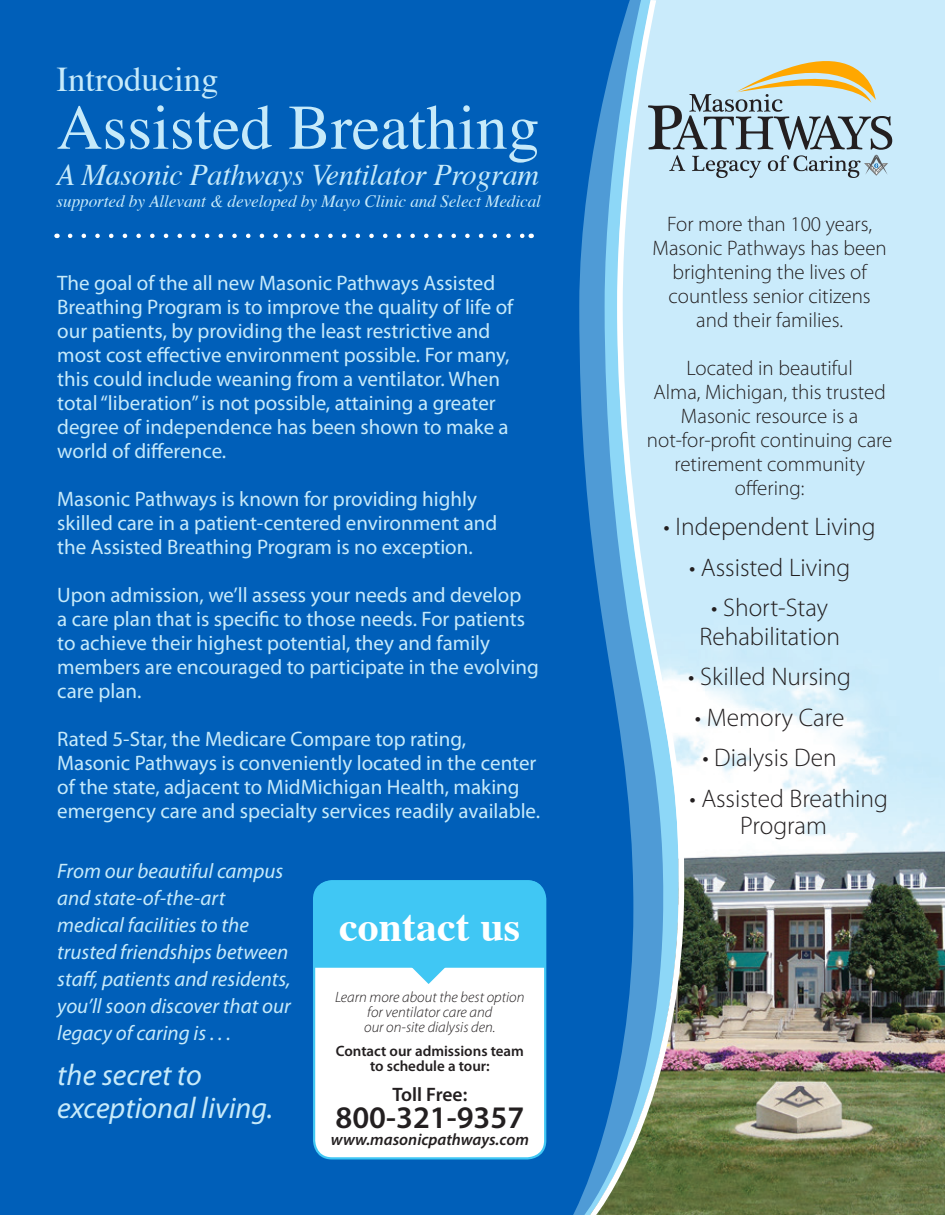
<style>
.page{position:relative;width:945px;height:1215px;background:#fff}
.page>*{position:absolute;margin:0;border:0;box-sizing:border-box;transform-origin:0 0}
.t1{font:63.75px "Times";color:#c6eafa}
.t2{font:700 42px "Times";color:#fff}
.t3{font:34.8px "Times";color:#c6eafa}
.t4{font:600 31.5px "Myriad Pro";color:#231f20}
.t5{font:italic 30px "Times";letter-spacing:-.01em;color:#c6eafa}
.t6{font:italic 30px "Myriad Pro";color:#c6eafa}
.t7{font:300 25.5px "Myriad Pro";color:#231f20}
.t8{font:21px/24px "Myriad Pro";color:#c6eafa}
.t9{font:300 21px/24px "Myriad Pro";color:#231f20;text-align:center}
.t10{font:italic 21px "Myriad Pro";color:#c6eafa}
.t11{font:600 19.5px "Myriad Pro";letter-spacing:-.005em;color:#231f20}
.t12{font:italic 17.25px "Times";letter-spacing:-.005em;color:#c6eafa}
.t13{font:italic 600 16.5px "Myriad Pro";color:#231f20}
.t14{font:italic 300 15px/15px "Myriad Pro";color:#231f20;text-align:center}
.t15{font:600 15px/15px "Myriad Pro";color:#231f20;text-align:center}
</style>
<div class="page">
<img style="left:684px;top:0;width:261px;height:1215px">
<div style="left:0;top:0;width:590px;height:1215px;background:#005fb9"></div>
<svg style="left:590px;top:0;width:94px;height:1215px;background:#78b1d6"></svg>
<svg style="left:648px;top:61px;width:244px;height:117px;background:#b3c7c9"></svg>
<svg style="left:70px;top:234px;width:454px;height:4px"></svg>
<div style="left:314px;top:881px;width:231px;height:277px;background:#fff;border-radius:18px"></div>
<div style="left:313px;top:880px;width:233px;height:280px;border:2px solid #40c7f4;border-radius:18px"></div>
<svg style="left:314px;top:880px;width:231px;height:104px;background:#5bcef5"></svg>
<p class="t3" style="left:57px;top:46px;width:164px">Introducing</p>
<p class="t1" style="left:57px;top:68px;width:484px">Assisted Breathing</p>
<p class="t5" style="left:57px;top:149px;width:484px">A Masonic Pathways Ventilator Program</p>
<p class="t12" style="left:57px;top:186px;width:486px">supported by Allevant &amp; developed by Mayo Clinic and Select Medical</p>
<p class="t8" style="left:57px;top:271px;width:458px">The goal of the all new Masonic Pathways Assisted Breathing Program is to improve the quality of life of our patients, by providing the least restrictive and most cost effective environment possible. For many, this could include weaning from a ventilator. When total “liberation” is not possible, attaining a greater degree of independence has been shown to make a world of difference.</p>
<p class="t8" style="left:57px;top:487px;width:442px">Masonic Pathways is known for providing highly skilled care in a patient-centered environment and the Assisted Breathing Program is no exception.</p>
<p class="t8" style="left:57px;top:583px;width:483px">Upon admission, we’ll assess your needs and develop<br>a care plan that is specific to those needs. For patients to achieve their highest potential, they and family members are encouraged to participate in the evolving care plan.</p>
<p class="t8" style="left:57px;top:727px;width:484px">Rated 5-Star, the Medicare Compare top rating, Masonic Pathways is conveniently located in the center of the state, adjacent to MidMichigan Health, making emergency care and specialty services readily available.</p>
<p class="t10" style="left:57px;top:858px;width:228px">From our beautiful campus</p>
<p class="t10" style="left:57px;top:885px;width:170px">and state-of-the-art</p>
<p class="t10" style="left:57px;top:912px;width:193px">medical facilities to the</p>
<p class="t10" style="left:57px;top:939px;width:233px">trusted friendships between</p>
<p class="t10" style="left:57px;top:966px;width:235px">staff, patients and residents,</p>
<p class="t10" style="left:57px;top:993px;width:235px">you’ll soon discover that our</p>
<p class="t10" style="left:57px;top:1020px;width:175px">legacy of caring is . . .</p>
<p class="t6" style="left:57px;top:1056px;width:146px">the secret to</p>
<p class="t6" style="left:57px;top:1089px;width:217px">exceptional living.</p>
<p class="t2" style="left:339px;top:887px;width:182px">contact us</p>
<p class="t14" style="left:335px;top:990px;width:191px">Learn more about the best option for ventilator care and</p>
<p class="t14" style="left:364px;top:1020px;width:133px">our on-site dialysis den.</p>
<p class="t15" style="left:336px;top:1043px;width:190px">Contact our admissions team to schedule a tour:</p>
<p class="t11" style="left:393px;top:1082px;width:76px">Toll Free:</p>
<p class="t4" style="left:336px;top:1098px;width:190px">800-321-9357</p>
<p class="t13" style="left:331px;top:1129px;width:200px">www.masonicpathways.com</p>
<p class="t9" style="left:653px;top:211px;width:236px">For more than 100 years,<br>Masonic Pathways has been brightening the lives of countless senior citizens</p>
<p class="t9" style="left:696px;top:307px;width:148px">and their families.</p>
<p class="t9" style="left:686px;top:355px;width:168px">Located in beautiful</p>
<p class="t9" style="left:653px;top:379px;width:234px">Alma, Michigan, this trusted<br>Masonic resource is a</p>
<p class="t9" style="left:647px;top:427px;width:247px">not-for-profit continuing care retirement community</p>
<p class="t9" style="left:735px;top:475px;width:71px">offering:</p>
<p class="t7" style="left:664px;top:511px;width:214px">• Independent Living</p>
<p class="t7" style="left:689px;top:552px;width:163px">• Assisted Living</p>
<p class="t7" style="left:711px;top:592px;width:118px">• Short-Stay</p>
<p class="t7" style="left:699px;top:621px;width:142px">Rehabilitation</p>
<p class="t7" style="left:688px;top:661px;width:164px">• Skilled Nursing</p>
<p class="t7" style="left:695px;top:702px;width:151px">• Memory Care</p>
<p class="t7" style="left:702px;top:742px;width:136px">• Dialysis Den</p>
<p class="t7" style="left:689px;top:783px;width:200px">• Assisted Breathing</p>
<p class="t7" style="left:740px;top:810px;width:88px">Program</p>
</div>
